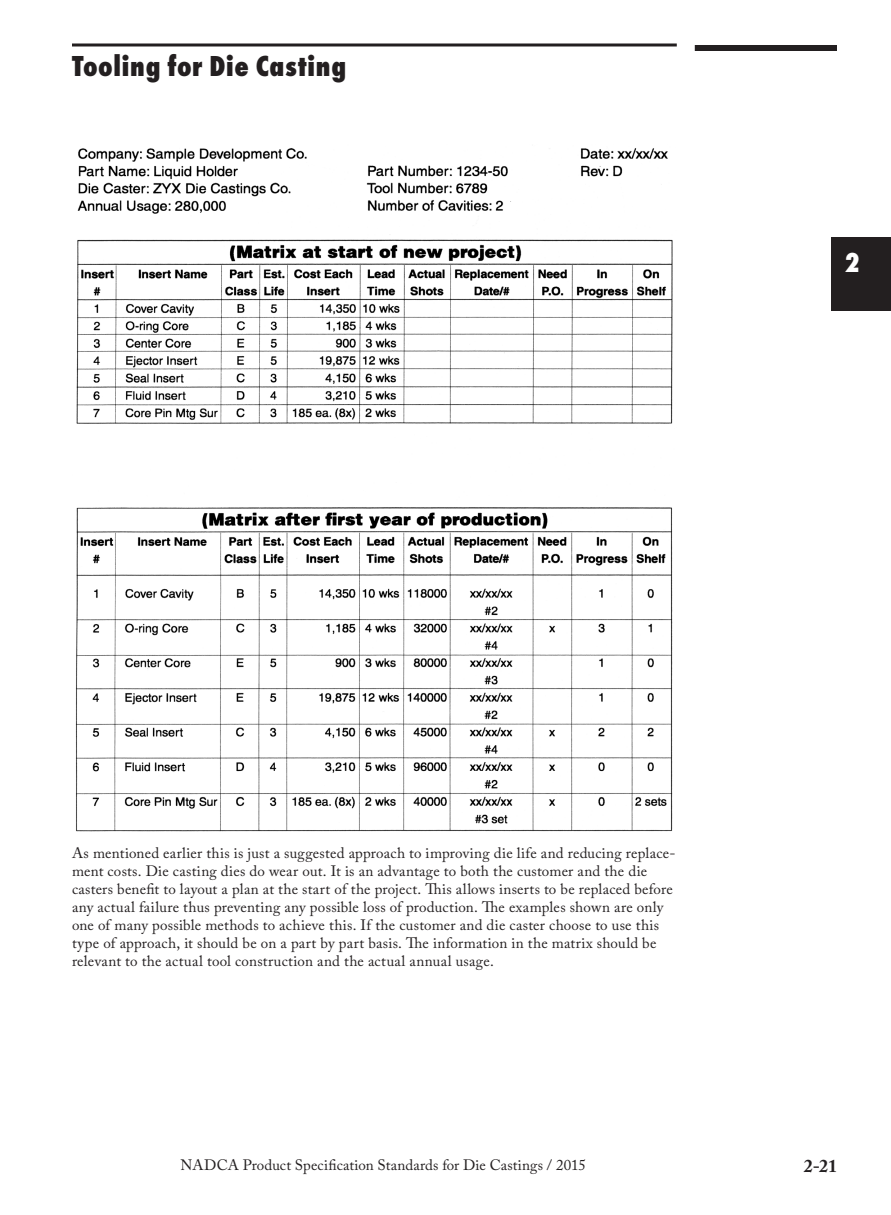
<style>
.page{position:relative;width:891px;height:1215px;background:#fff}
.page>*{position:absolute;margin:0;border:0;box-sizing:border-box;transform-origin:0 0}
.t1{font:800 condensed 30px "Function LH";letter-spacing:.025em;color:#231f20}
.t2{font:800 condensed 28.5px "Function LH";color:#fff}
.t3{font:700 18px "Adobe Caslon Pro";color:#231f20}
.Body1{font:15px/18px "Adobe Caslon Pro";letter-spacing:.015em;color:#231f20}
</style>
<div class="page">
<hr style="left:72px;top:43px;width:605px;height:3px;background:#231f20">
<div style="left:695px;top:45px;width:142px;height:6px;background:#231f20"></div>
<div style="left:831px;top:237px;width:60px;height:73px;background:#231f20"></div>
<img style="left:75px;top:148px;width:598px;height:684px">
<h1 class="t1" style="left:72px;top:50px;width:276px">Tooling for Die Casting</h1>
<h2 class="t2" style="left:844px;top:247px;width:17px">2</h2>
<p class="Body1" style="left:72px;top:844px;width:605px">As mentioned earlier this is just a suggested approach to improving die life and reducing replace&shy;ment costs. Die casting dies do wear out. It is an advantage to both the customer and the die casters benefit to layout a plan at the start of the project. This allows inserts to be replaced before any actual failure thus preventing any possible loss of production. The examples shown are only one of many possible methods to achieve this. If the customer and die caster choose to use this type of approach, it should be on a part by part basis. The information in the matrix should be relevant to the actual tool construction and the actual annual usage.</p>
<p class="Body1" style="left:181px;top:1156px;width:407px">NADCA Product Specification Standards for Die Castings / 2015</p>
<p class="t3" style="left:804px;top:1155px;width:35px">2-21</p>
</div>
